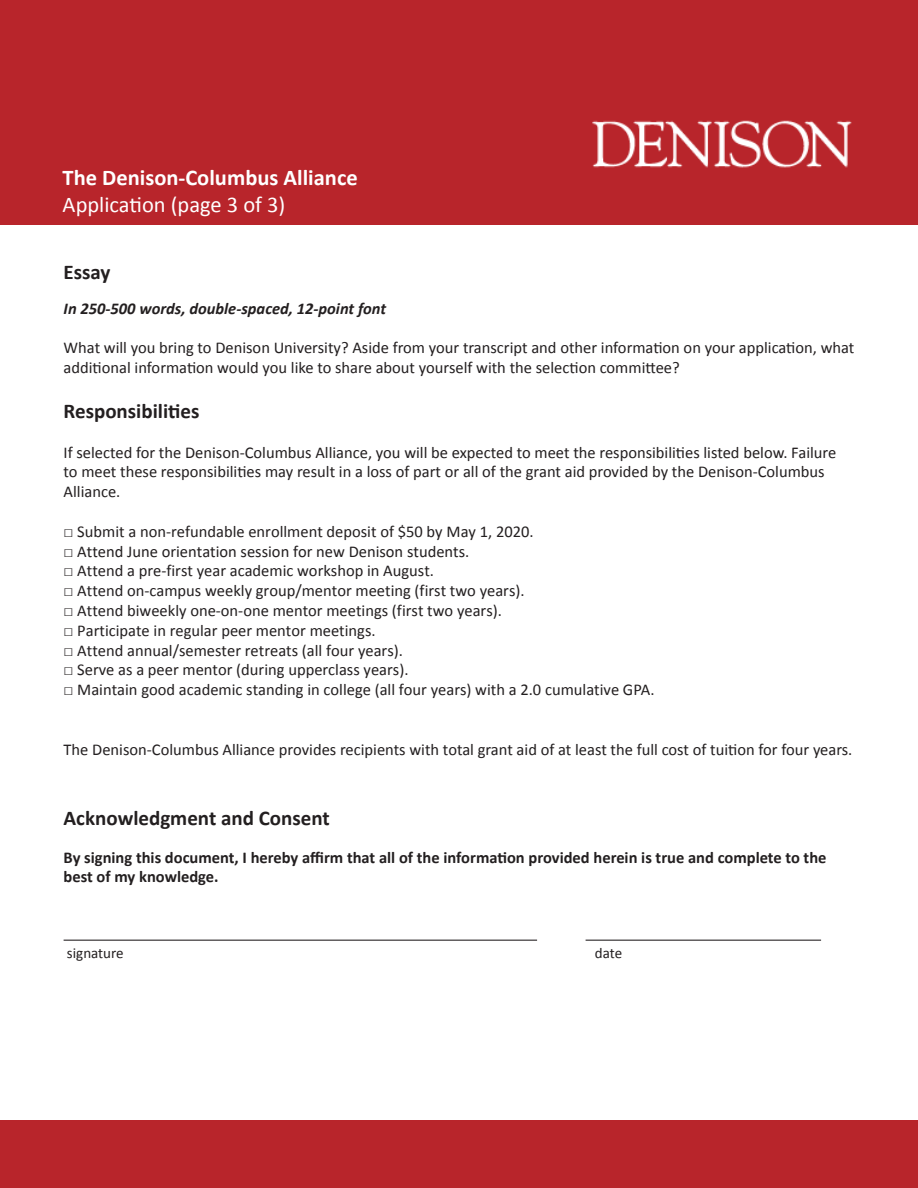
<style>
.page{position:relative;width:918px;height:1188px;background:#fff}
.page>*{position:absolute;margin:0;border:0;box-sizing:border-box;transform-origin:0 0}
.t1{font:700 22.5px/27px "Calibri";color:#fff}
.t2{font:700 21px "Calibri";color:#231f20}
.t3{font:16.5px/19.8px "Calibri";color:#231f20}
.t4{font:700 16.5px/19.8px "Calibri";color:#231f20}
.t5{font:italic 700 16.5px "Calibri";color:#231f20}
.t6{font:15px "Calibri";color:#231f20}
.s1{color:#231f20}
.s2{font-weight:400}
</style>
<div class="page">
<div style="left:0;top:1120px;width:918px;height:68px;background:#b8252b"></div>
<hr style="left:64px;top:940px;width:473px;height:1px;background:#231f20">
<hr style="left:586px;top:940px;width:235px;height:1px;background:#231f20">
<div style="left:0;top:0;width:918px;height:225px;background:#b8252b"></div>
<img style="left:592px;top:120px;width:260px;height:48px">
<h1 class="t1" style="left:63px;top:164px;width:410px">The Denison-Columbus Alliance <span class="s1">Scholarship<br></span><span class="s2">Application (page 3 of 3)</span></h1>
<p class="t2" style="left:64px;top:259px;width:48px">Essay</p>
<p class="t5" style="left:64px;top:298px;width:324px">In 250-500 words, double-spaced, 12-point font</p>
<p class="t3" style="left:64px;top:338px;width:792px">What will you bring to Denison University? Aside from your transcript and other information on your application, what additional information would you like to share about yourself with the selection committee?</p>
<p class="t2" style="left:64px;top:398px;width:137px">Responsibilities</p>
<p class="t3" style="left:64px;top:442px;width:774px">If selected for the Denison-Columbus Alliance, you will be expected to meet the responsibilities listed below. Failure to meet these responsibilities may result in a loss of part or all of the grant aid provided by the Denison-Columbus<br>Alliance.</p>
<p class="t3" style="left:64px;top:522px;width:472px">□ Submit a non-refundable enrollment deposit of $50 by May 1, 2020.</p>
<p class="t3" style="left:64px;top:541px;width:407px">□ Attend June orientation session for new Denison students.</p>
<p class="t3" style="left:64px;top:561px;width:372px">□ Attend a pre-first year academic workshop in August.</p>
<p class="t3" style="left:64px;top:581px;width:463px">□ Attend on-campus weekly group/mentor meeting (first two years).</p>
<p class="t3" style="left:64px;top:601px;width:440px">□ Attend biweekly one-on-one mentor meetings (first two years).</p>
<p class="t3" style="left:64px;top:621px;width:314px">□ Participate in regular peer mentor meetings.</p>
<p class="t3" style="left:64px;top:640px;width:341px">□ Attend annual/semester retreats (all four years).</p>
<p class="t3" style="left:64px;top:660px;width:346px">□ Serve as a peer mentor (during upperclass years).</p>
<p class="t3" style="left:64px;top:680px;width:592px">□ Maintain good academic standing in college (all four years) with a 2.0 cumulative GPA.</p>
<p class="t3" style="left:64px;top:739px;width:790px">The Denison-Columbus Alliance provides recipients with total grant aid of at least the full cost of tuition for four years.</p>
<p class="t2" style="left:64px;top:805px;width:268px">Acknowledgment and Consent</p>
<p class="t4" style="left:64px;top:847px;width:764px">By signing this document, I hereby affirm that all of the information provided herein is true and complete to the best of my knowledge.</p>
<p class="t6" style="left:67px;top:944px;width:58px">signature</p>
<p class="t6" style="left:595px;top:944px;width:29px">date</p>
</div>
